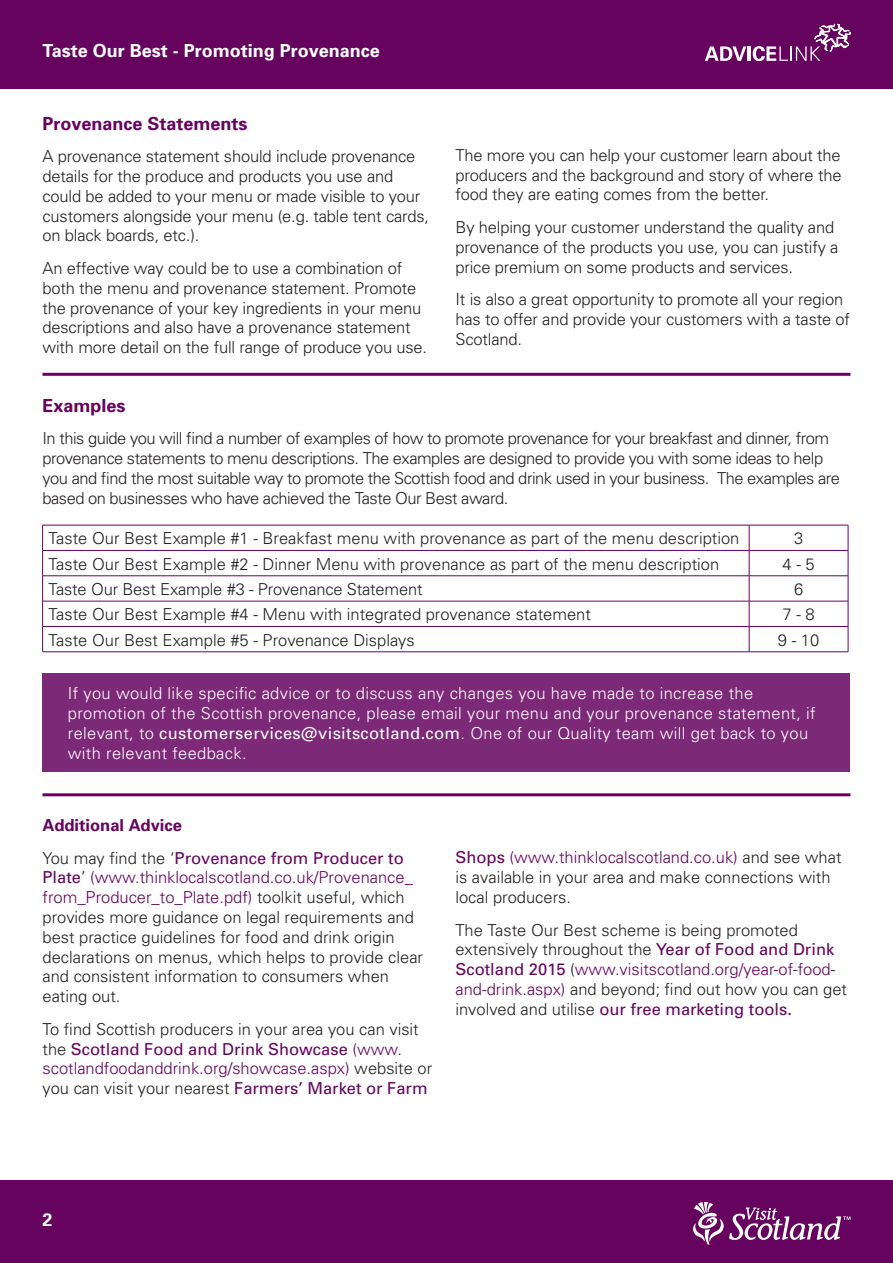
<style>
.page{position:relative;width:893px;height:1263px;background:#fff}
.page>*{position:absolute;margin:0;border:0;box-sizing:border-box;transform-origin:0 0}
.t1{font:700 18px "Univers";color:#fff}
.t2{font:700 18px "Univers";color:#65035f}
.t3{font:300 16.5px/19.8px "Univers";letter-spacing:-.01em;color:#231f20}
.t4{font:300 16.5px/19.8px "Univers";letter-spacing:-.03em;color:#231f20}
.t5{font:300 16.5px/19.8px "Univers";letter-spacing:.02em;color:#fff}
.t6{font:16.5px/32.5px "Univers";color:#65035f}
.s1{font-weight:400}
.s2{font-weight:700}
.s3{font-weight:300;color:#231f20}
.s4{font-weight:400;color:#65035f}
.s5{color:#65035f}
</style>
<div class="page">
<div style="left:0;top:0;width:893px;height:89px;background:#65035f"></div>
<div style="left:0;top:1180px;width:893px;height:83px;background:#65035f"></div>
<svg style="left:705px;top:46px;width:41px;height:15px"></svg>
<hr style="left:748px;top:46px;width:3px;height:15px;background:#fff">
<svg style="left:753px;top:24px;width:97px;height:37px"></svg>
<svg style="left:693px;top:1202px;width:157px;height:43px"></svg>
<hr style="left:43px;top:373px;width:807px;height:3px;background:#65035f">
<hr style="left:43px;top:525px;width:706px;height:1px;background:#65035f">
<hr style="left:749px;top:525px;width:99px;height:1px;background:#65035f">
<hr style="left:43px;top:550px;width:706px;height:1px;background:#65035f">
<hr style="left:749px;top:550px;width:99px;height:1px;background:#65035f">
<hr style="left:43px;top:575px;width:706px;height:1px;background:#65035f">
<hr style="left:749px;top:575px;width:99px;height:1px;background:#65035f">
<hr style="left:43px;top:601px;width:706px;height:1px;background:#65035f">
<hr style="left:749px;top:601px;width:99px;height:1px;background:#65035f">
<hr style="left:43px;top:626px;width:706px;height:1px;background:#65035f">
<svg style="left:42px;top:525px;width:1px;height:127px"></svg>
<hr style="left:749px;top:626px;width:99px;height:1px;background:#65035f">
<svg style="left:749px;top:525px;width:1px;height:126px"></svg>
<svg style="left:848px;top:525px;width:1px;height:127px"></svg>
<hr style="left:43px;top:651px;width:706px;height:1px;background:#65035f">
<hr style="left:749px;top:651px;width:99px;height:1px;background:#65035f">
<div style="left:43px;top:673px;width:807px;height:99px;background:#7c2977"></div>
<hr style="left:43px;top:793px;width:807px;height:3px;background:#65035f">
<p class="t1" style="left:43px;top:39px;width:339px">Taste Our Best - Promoting Provenance</p>
<p class="t2" style="left:43px;top:112px;width:207px">Provenance Statements</p>
<p class="t3" style="left:43px;top:146px;width:388px">A provenance statement should include provenance details for the produce and products you use and could be added to your menu or made visible to your customers alongside your menu (e.g. table tent cards, on black boards, etc.).</p>
<p class="t3" style="left:43px;top:258px;width:386px">An effective way could be to use a combination of both the menu and provenance statement. Promote the provenance of your key ingredients in your menu descriptions and also have a provenance statement with more detail on the full range of produce you use.</p>
<p class="t3" style="left:455px;top:145px;width:388px;text-align:justify">The more you can help your customer learn about the producers and the background and story of where the food they are eating comes from the better.</p>
<p class="t3" style="left:455px;top:217px;width:384px">By helping your customer understand the quality and provenance of the products you use, you can justify a price premium on some products and services.</p>
<p class="t3" style="left:455px;top:289px;width:396px">It is also a great opportunity to promote all your region has to offer and provide your customers with a taste of<br>Scotland.</p>
<p class="t2" style="left:43px;top:394px;width:85px">Examples</p>
<p class="t4" style="left:43px;top:428px;width:799px">In this guide you will find a number of examples of how to promote provenance for your breakfast and dinner, from provenance statements to menu descriptions. The examples are designed to provide you with some ideas to help you and find the most suitable way to promote the Scottish food and drink used in your business. The examples are based on businesses who have achieved the Taste Our Best award.</p>
<p class="t3" style="left:49px;top:528px;width:692px">Taste Our Best Example #1 - Breakfast menu with provenance as part of the menu description</p>
<p class="t3" style="left:794px;top:528px;width:11px">3</p>
<p class="t3" style="left:49px;top:554px;width:672px">Taste Our Best Example #2 - Dinner Menu with provenance as part of the menu description</p>
<p class="t3" style="left:782px;top:554px;width:34px">4 - 5</p>
<p class="t3" style="left:49px;top:579px;width:376px">Taste Our Best Example #3 - Provenance Statement</p>
<p class="t3" style="left:794px;top:579px;width:11px">6</p>
<p class="t3" style="left:49px;top:604px;width:544px">Taste Our Best Example #4 - Menu with integrated provenance statement</p>
<p class="t3" style="left:782px;top:604px;width:34px">7 - 8</p>
<p class="t3" style="left:49px;top:629px;width:368px">Taste Our Best Example #5 - Provenance Displays</p>
<p class="t3" style="left:778px;top:629px;width:43px">9 - 10</p>
<p class="t5" style="left:68px;top:683px;width:749px">If you would like specific advice or to discuss any changes you have made to increase the promotion of the Scottish provenance, please email your menu and your provenance statement, if relevant, to <span class="s1">customerservices@visitscotland.com</span>. One of our Quality team will get back to you with relevant feedback.</p>
<p class="t6" style="left:43px;top:809px;width:363px"><span class="s2">Additional Advice<br></span><span class="s3">You may find the ‘</span>Provenance from Producer to</p>
<p class="t3" style="left:43px;top:867px;width:382px"><span class="s4">Plate</span>’ <span class="s5">(www.thinklocalscotland.co.uk/Provenance_ from_Producer_to_Plate.pdf)</span> toolkit useful, which provides more guidance on legal requirements and best practice guidelines for food and drink origin declarations on menus, which helps to provide clear and consistent information to consumers when eating out.</p>
<p class="t3" style="left:43px;top:1019px;width:391px">To find Scottish producers in your area you can visit the <span class="s4">Scotland Food and Drink Showcase</span> <span class="s5">(www. scotlandfoodanddrink.org/showcase.aspx)</span> website or you can visit your nearest <span class="s4">Farmers’ Market or Farm</span></p>
<p class="t3" style="left:455px;top:847px;width:388px"><span class="s4">Shops</span> <span class="s5">(www.thinklocalscotland.co.uk)</span> and see what is available in your area and make connections with local producers.</p>
<p class="t3" style="left:455px;top:919px;width:393px">The Taste Our Best scheme is being promoted extensively throughout the <span class="s4">Year of Food and Drink Scotland 2015</span> (<span class="s5">www.visitscotland.org/year-of-food&shy;and-drink.aspx)</span> and beyond; find out how you can get involved and utilise <span class="s4">our free marketing tools.</span></p>
<p class="t1" style="left:43px;top:1208px;width:12px">2</p>
</div>
